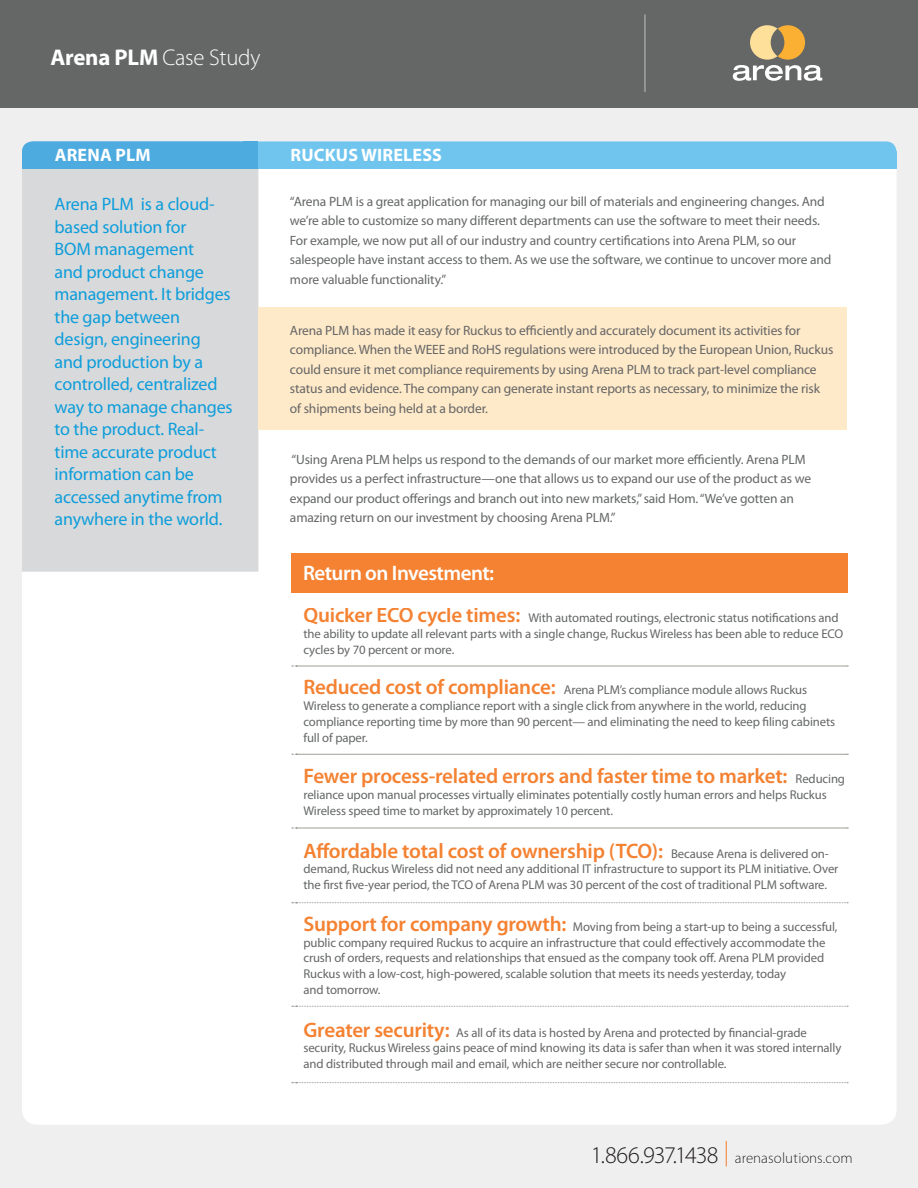
<style>
.page{position:relative;width:918px;height:1188px;background:#fff}
.page>*{position:absolute;margin:0;border:0;box-sizing:border-box;transform-origin:0 0}
.t1{font:157.5px "Georgia";color:#f0f8fc}
.t2{font:300 22.8px "Myriad Pro";letter-spacing:-.01em;color:#fff}
.t3{font:600 21px "Myriad Pro";letter-spacing:-.01em;color:#f48232}
.t4{font:600 21px "Myriad Pro";letter-spacing:-.025em;color:#fff}
.t5{font:18px/22.5px "Myriad Pro";letter-spacing:-.01em;color:#0d9dda}
.t6{font:700 18px "Myriad Pro";letter-spacing:.01em;color:#fff}
.t7{font:300 15px "Myriad Pro";color:#231f20}
.Body{font:13.5px/19.5px "Myriad Pro";letter-spacing:-.01em;color:#656666}
.t8{font:12.75px/15.8px "Myriad Pro";letter-spacing:-.01em;color:#656666}
.s1{font-weight:700}
.s2{font-weight:600;font-size:21px;color:#f48232}
.s3{font-weight:400;font-size:12.75px;color:#656666}
.s4{font-size:24px}
</style>
<div class="page">
<div style="left:0;top:62px;width:918px;height:1126px;background:#efeff0"></div>
<svg style="left:735px;top:1152px;width:117px;height:12px"></svg>
<div style="left:22px;top:148px;width:875px;height:977px;background:#fff;border-radius:15px"></div>
<div style="left:22px;top:167px;width:236px;height:405px;background:#d8d9db;border:1px solid #d8d9db"></div>
<div style="left:0;top:0;width:918px;height:107px;background:#656666"></div>
<div style="left:258px;top:307px;width:589px;height:123px;background:#fee9c9"></div>
<svg style="left:733px;top:25px;width:89px;height:56px"></svg>
<hr style="left:644px;top:14px;width:2px;height:78px;background:#a4a3a3">
<div style="left:22px;top:141px;width:875px;height:26px;background:#70c5ee;border-radius:10px"></div>
<div style="left:22px;top:151px;width:875px;height:17px;background:#70c5ee"></div>
<div style="left:22px;top:141px;width:236px;height:26px;background:#4eabe0;border-radius:10px"></div>
<div style="left:22px;top:151px;width:236px;height:17px;background:#4eabe0"></div>
<div style="left:243px;top:142px;width:15px;height:26px;background:#4eabe0"></div>
<svg style="left:292px;top:902px;width:556px;height:1px"></svg>
<svg style="left:292px;top:1006px;width:556px;height:1px"></svg>
<svg style="left:292px;top:1082px;width:556px;height:1px"></svg>
<svg style="left:292px;top:666px;width:556px;height:1px"></svg>
<svg style="left:292px;top:754px;width:556px;height:1px"></svg>
<svg style="left:292px;top:828px;width:556px;height:1px"></svg>
<div style="left:291px;top:553px;width:557px;height:40px;background:#f48232"></div>
<p class="t2" style="left:51px;top:44px;width:211px"><span class="s1">Arena PLM</span> Case Study</p>
<p class="t6" style="left:55px;top:143px;width:97px">ARENA PLM</p>
<p class="t6" style="left:291px;top:143px;width:153px">RUCKUS WIRELESS</p>
<h1 class="t1" style="left:30px;top:150px;width:66px">“</h1>
<p class="t5" style="left:55px;top:193px;width:180px">Arena PLM is a cloud&shy;based solution for<br>BOM management<br>and product change management. It bridges the gap between design, engineering and production by a controlled, centralized way to manage changes to the product. Real&shy;time accurate product information can be accessed anytime from anywhere in the world.</p>
<p class="Body" style="left:290px;top:191px;width:543px">“Arena PLM is a great application for managing our bill of materials and engineering changes. And we’re able to customize so many different departments can use the software to meet their needs.<br>For example, we now put all of our industry and country certifications into Arena PLM, so our salespeople have instant access to them. As we use the software, we continue to uncover more and more valuable functionality.”</p>
<p class="Body" style="left:290px;top:320px;width:545px">Arena PLM has made it easy for Ruckus to efficiently and accurately document its activities for compliance. When the WEEE and RoHS regulations were introduced by the European Union, Ruckus could ensure it met compliance requirements by using Arena PLM to track part-level compliance status and evidence. The company can generate instant reports as necessary, to minimize the risk of shipments being held at a border.</p>
<p class="Body" style="left:290px;top:449px;width:523px">“Using Arena PLM helps us respond to the demands of our market more efficiently. Arena PLM provides us a perfect infrastructure—one that allows us to expand our use of the product as we expand our product offerings and branch out into new markets,” said Hom. “We’ve gotten an amazing return on our investment by choosing Arena PLM.”</p>
<p class="t4" style="left:303px;top:559px;width:193px">Return on Investment:</p>
<p class="t8" style="left:303px;top:610px;width:541px"><span class="s2">Quicker ECO cycle times:</span> With automated routings, electronic status notifications and the ability to update all relevant parts with a single change, Ruckus Wireless has been able to reduce ECO cycles by 70 percent or more.</p>
<p class="t8" style="left:303px;top:682px;width:533px"><span class="s2">Reduced cost of compliance:</span> Arena PLM’s compliance module allows Ruckus Wireless to generate a compliance report with a single click from anywhere in the world, reducing compliance reporting time by more than 90 percent— and eliminating the need to keep filing cabinets full of paper.</p>
<p class="t3" style="left:303px;top:763px;width:543px">Fewer process-related errors and faster time to market: <span class="s3">Reducing</span></p>
<p class="t8" style="left:303px;top:787px;width:525px">reliance upon manual processes virtually eliminates potentially costly human errors and helps Ruckus<br>Wireless speed time to market by approximately 10 percent.</p>
<p class="t3" style="left:303px;top:837px;width:527px">Affordable total cost of ownership (TCO): <span class="s3">Because Arena is delivered on-</span></p>
<p class="t8" style="left:303px;top:861px;width:536px">demand, Ruckus Wireless did not need any additional IT infrastructure to support its PLM initiative. Over the first five-year period, the TCO of Arena PLM was 30 percent of the cost of traditional PLM software.</p>
<p class="t8" style="left:303px;top:919px;width:536px"><span class="s2">Support for company growth:</span> Moving from being a start-up to being a successful, public company required Ruckus to acquire an infrastructure that could effectively accommodate the crush of orders, requests and relationships that ensued as the company took off. Arena PLM provided Ruckus with a low-cost, high-powered, scalable solution that meets its needs yesterday, today<br>and tomorrow.</p>
<p class="t8" style="left:303px;top:1024px;width:539px"><span class="s2">Greater security:</span> As all of its data is hosted by Arena and protected by financial-grade security, Ruckus Wireless gains peace of mind knowing its data is safer than when it was stored internally and distributed through mail and email, which are neither secure nor controllable.</p>
<p class="t7" style="left:591px;top:1149px;width:264px"><span class="s4">1.866.937.1438</span> <sup>|</sup> arenasolutions.com</p>
</div>
